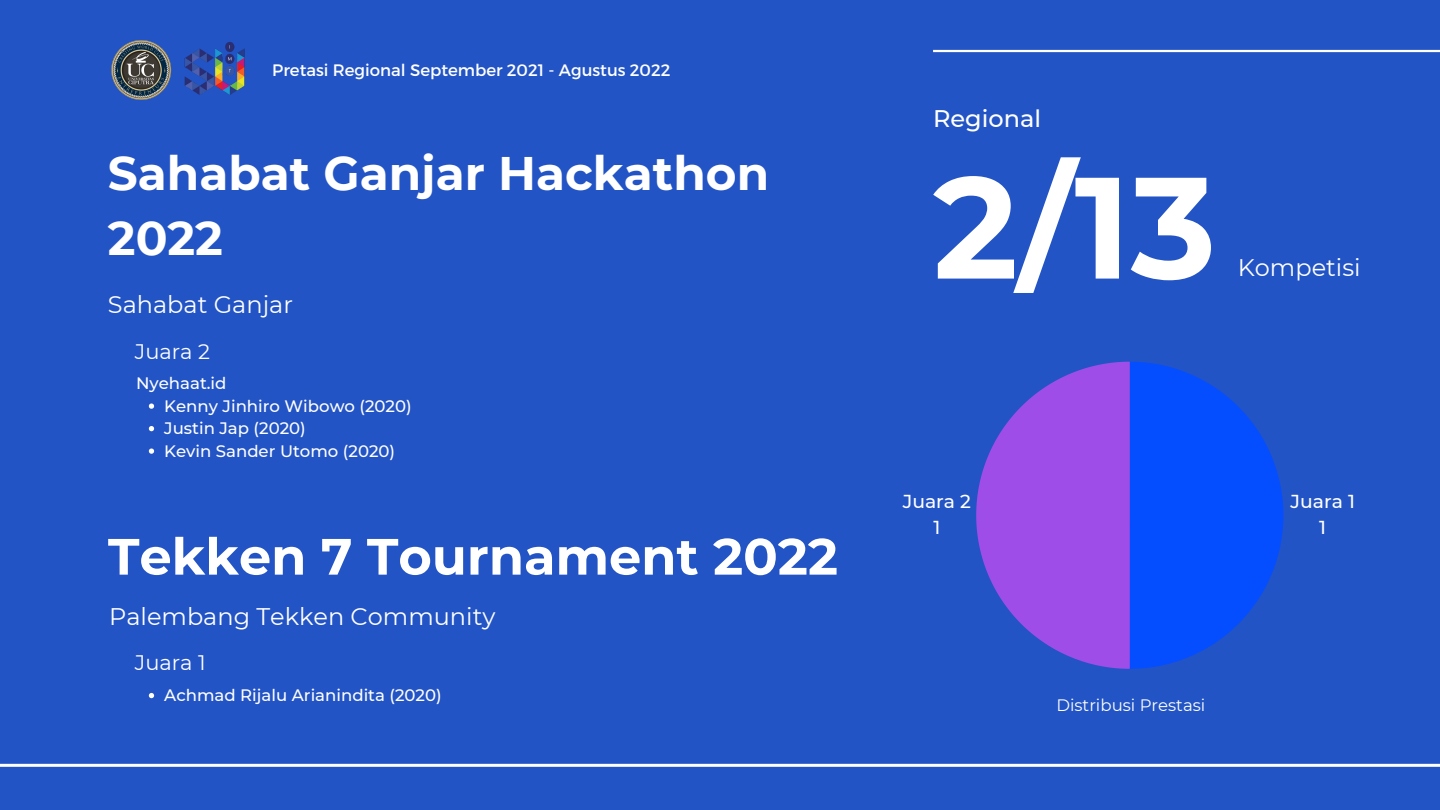
<style>
.page{position:relative;width:1440px;height:810px;background:#2254c5}
.page>*{position:absolute;margin:0;border:0;box-sizing:border-box;transform-origin:0 0}
.t1{font:700 144px "Montserrat";color:#fff}
.t2{font:700 51px "Montserrat";color:#fff}
.t3{font:700 47px/65.2px "Montserrat";color:#fff}
.t4{font:24px "Montserrat";color:#fff}
.t5{font:500 24px "Montserrat";color:#fff}
.t6{font:21px "Montserrat";color:#fff}
.t7{font:500 18.7px/25.8px "Montserrat";color:#fff;text-align:center}
.t8{font:500 16.6px/22.5px "Montserrat";color:#fff}
.t9{font:16.6px "Montserrat";color:#fff}
</style>
<div class="page">
<hr style="left:0;top:764px;width:1440px;height:3px;background:#fff">
<hr style="left:933px;top:50px;width:507px;height:2px;background:#fff">
<img style="left:111px;top:40px;width:61px;height:60px">
<img style="left:184px;top:42px;width:61px;height:53px">
<svg style="left:149px;top:693px;width:5px;height:5px"></svg>
<svg style="left:149px;top:404px;width:5px;height:5px"></svg>
<svg style="left:149px;top:426px;width:5px;height:5px"></svg>
<svg style="left:149px;top:449px;width:5px;height:5px"></svg>
<svg style="left:1130px;top:362px;width:153px;height:307px;fill:#044eff"></svg>
<svg style="left:976px;top:362px;width:154px;height:307px;fill:#9f4de8"></svg>
<svg style="left:1130px;top:362px;width:1px;height:153px"></svg>
<p class="t9" style="left:272px;top:59px;width:400px">Pretasi Regional September 2021 - Agustus 2022</p>
<h3 class="t3" style="left:108px;top:140px;width:663px">Sahabat Ganjar Hackathon<br>2022</h3>
<h3 class="t4" style="left:108px;top:290px;width:187px">Sahabat Ganjar</h3>
<p class="t6" style="left:135px;top:338px;width:77px">Juara 2</p>
<p class="t8" style="left:136px;top:372px;width:92px">Nyehaat.id</p>
<p class="t8" style="left:164px;top:395px;width:249px">Kenny Jinhiro Wibowo (2020)<br>Justin Jap (2020)<br>Kevin Sander Utomo (2020)</p>
<h2 class="t2" style="left:108px;top:525px;width:732px">Tekken 7 Tournament 2022</h2>
<h3 class="t4" style="left:109px;top:601px;width:388px">Palembang Tekken Community</h3>
<p class="t6" style="left:135px;top:650px;width:72px">Juara 1</p>
<p class="t8" style="left:164px;top:684px;width:279px">Achmad Rijalu Arianindita (2020)</p>
<h3 class="t5" style="left:933px;top:104px;width:110px">Regional</h3>
<h1 class="t1" style="left:933px;top:139px;width:285px">2/13</h1>
<h3 class="t4" style="left:1238px;top:253px;width:124px">Kompetisi</h3>
<p class="t7" style="left:903px;top:489px;width:70px">Juara 2<br>1</p>
<p class="t9" style="left:1056px;top:695px;width:150px">Distribusi Prestasi</p>
<p class="t7" style="left:1291px;top:489px;width:66px">Juara 1<br>1</p>
</div>
